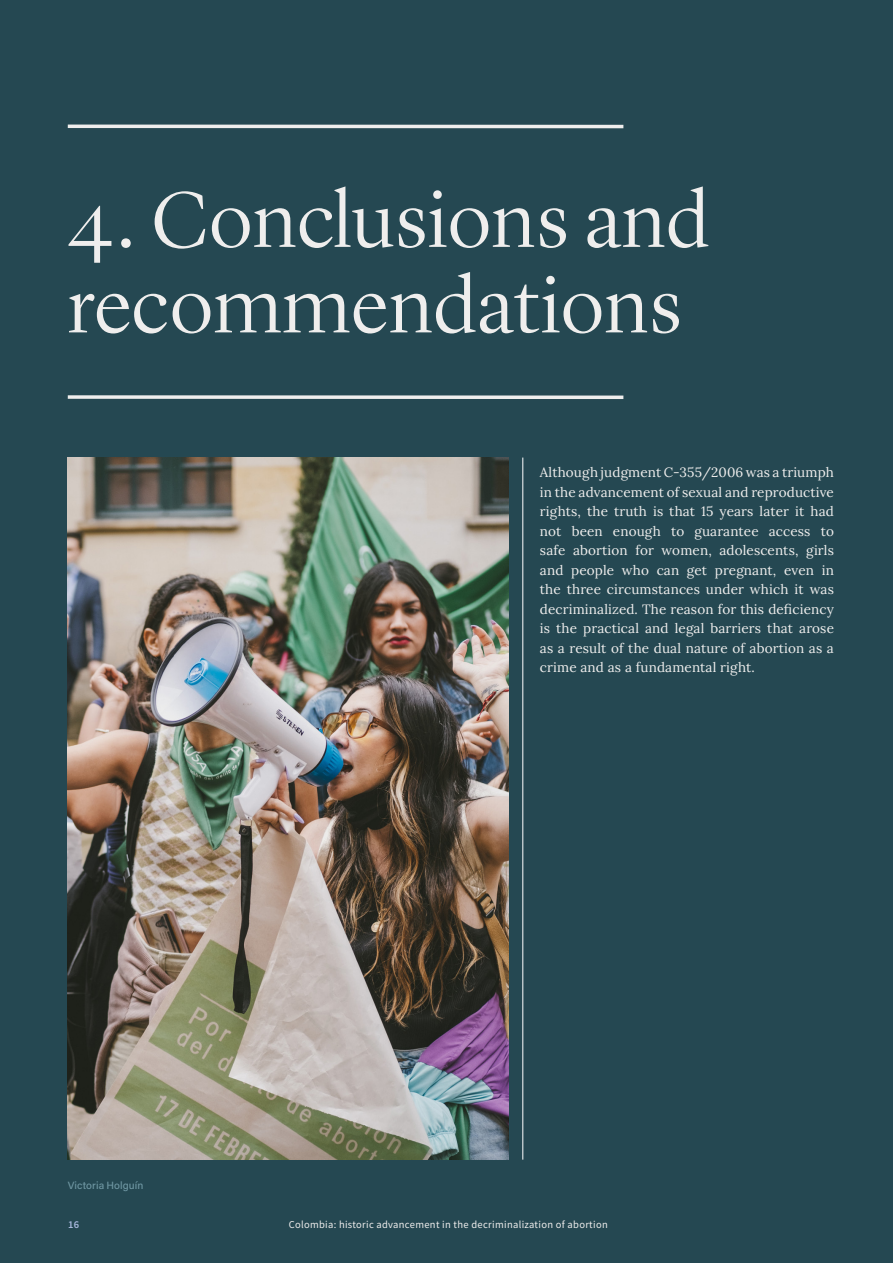
<style>
.page{position:relative;width:893px;height:1263px;background:#254852}
.page>*{position:absolute;margin:0;border:0;box-sizing:border-box;transform-origin:0 0}
.Body-Color-Section-H{font:300 81px/85.5px "Lyon Display";letter-spacing:.01em;color:#efeeed}
.Body-Color-Section-T{font:13.5px/19.5px "Lora";letter-spacing:.01em;color:#efeeed;text-align:justify}
.Body-Color-Footer{font:10.5px "Source Sans Pro";letter-spacing:.03em;color:#efeeed}
.Body-Text{font:500 10.5px "Acumin Pro";letter-spacing:.01em;color:#6f97a3}
.Body-PageNumber{font:600 10.5px "Source Sans Pro";color:#aabadf}
</style>
<div class="page">
<hr style="left:523px;top:457px;width:1px;height:702px;background:#fff">
<img style="left:68px;top:457px;width:441px;height:702px">
<hr style="left:68px;top:125px;width:555px;height:3px;background:#efeeed">
<svg style="left:68px;top:395px;width:555px;height:4px;background:#d5d8d9"></svg>
<p class="Body-Color-Section-H" style="left:68px;top:172px;width:643px">4. Conclusions and recommendations</p>
<p class="Body-Text" style="left:68px;top:1178px;width:77px">Victoria Holguín</p>
<p class="Body-Color-Section-T" style="left:540px;top:462px;width:296px">Although judgment C-355/2006 was a triumph in the advancement of sexual and reproductive rights, the truth is that 15 years later it had not been enough to guarantee access to safe abortion for women, adolescents, girls and people who can get pregnant, even in the three circumstances under which it was decriminalized. The reason for this deficiency is the practical and legal barriers that arose as a result of the dual nature of abortion as a crime and as a fundamental right.</p>
<p class="Body-PageNumber" style="left:68px;top:1217px;width:12px">16</p>
<p class="Body-Color-Footer" style="left:289px;top:1218px;width:321px">Colombia: historic advancement in the decriminalization of abortion</p>
</div>
